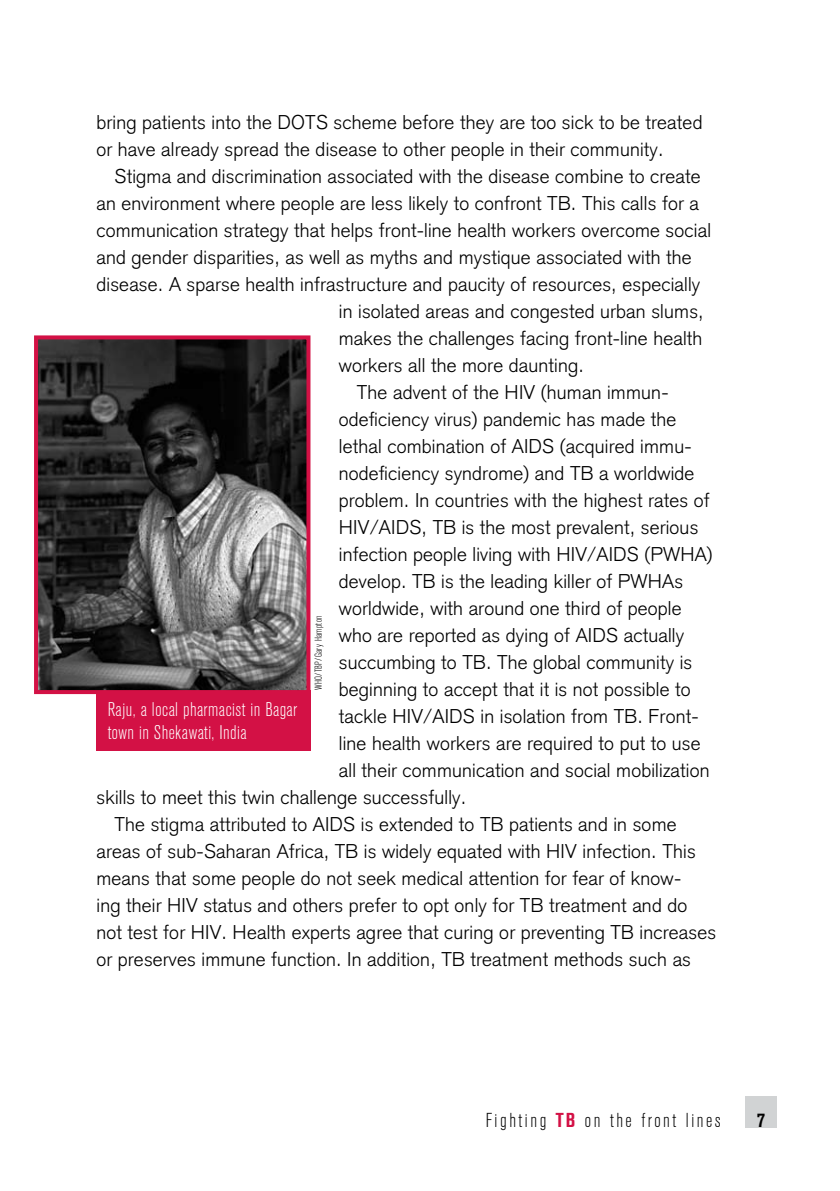
<style>
.page{position:relative;width:840px;height:1191px;background:#fff}
.page>*{position:absolute;margin:0;border:0;box-sizing:border-box;transform-origin:0 0}
.t1{font:300 condensed 20px "Akzidenz Grotesk BE";letter-spacing:.13em;color:#000}
.t2{font:300 19.6px/27px "Akzidenz Grotesk";letter-spacing:.01em;color:#000}
.t3{font:300 condensed 19.6px/23px "Akzidenz Grotesk BE";letter-spacing:.02em;color:#fff}
.t4{font:300 condensed 10px "Akzidenz Grotesk BE";letter-spacing:.025em;color:#000}
.s1{font-weight:700;color:#d31145}
</style>
<div class="page">
<div style="left:745px;top:1096px;width:31px;height:31px;background:#d1d3d4"></div>
<div style="left:96px;top:690px;width:214px;height:60px;background:#d31145"></div>
<img style="left:39px;top:340px;width:266px;height:349px">
<div style="left:34px;top:335px;width:276px;height:359px;border:4px solid #d31145"></div>
<p class="t2" style="left:96px;top:109px;width:607px">bring patients into the DOTS scheme before they are too sick to be treated or have already spread the disease to other people in their community.</p>
<p class="t2" style="left:114px;top:163px;width:587px">Stigma and discrimination associated with the disease combine to create</p>
<p class="t2" style="left:96px;top:190px;width:603px">an environment where people are less likely to confront TB. This calls for a</p>
<p class="t2" style="left:96px;top:217px;width:615px">communication strategy that helps front-line health workers overcome social</p>
<p class="t2" style="left:96px;top:244px;width:596px">and gender disparities, as well as myths and mystique associated with the</p>
<p class="t2" style="left:96px;top:271px;width:605px">disease. A sparse health infrastructure and paucity of resources, especially</p>
<p class="t2" style="left:338px;top:298px;width:366px">in isolated areas and congested urban slums,</p>
<p class="t2" style="left:338px;top:325px;width:365px">makes the challenges facing front-line health</p>
<p class="t2" style="left:338px;top:352px;width:246px">workers all the more daunting.</p>
<p class="t2" style="left:356px;top:379px;width:313px">The advent of the HIV (human immun-</p>
<p class="t2" style="left:338px;top:406px;width:339px">odeficiency virus) pandemic has made the</p>
<p class="t2" style="left:338px;top:433px;width:354px">lethal combination of AIDS (acquired immu-</p>
<p class="t2" style="left:338px;top:460px;width:357px">nodeficiency syndrome) and TB a worldwide</p>
<p class="t2" style="left:338px;top:487px;width:372px">problem. In countries with the highest rates of</p>
<p class="t2" style="left:338px;top:514px;width:361px">HIV/AIDS, TB is the most prevalent, serious</p>
<p class="t2" style="left:338px;top:541px;width:375px">infection people living with HIV/AIDS (PWHA)</p>
<p class="t2" style="left:338px;top:568px;width:345px">develop. TB is the leading killer of PWHAs</p>
<p class="t2" style="left:338px;top:595px;width:344px">worldwide, with around one third of people</p>
<p class="t2" style="left:338px;top:622px;width:346px">who are reported as dying of AIDS actually</p>
<p class="t2" style="left:338px;top:649px;width:354px">succumbing to TB. The global community is</p>
<p class="t2" style="left:338px;top:676px;width:353px">beginning to accept that it is not possible to</p>
<p class="t2" style="left:338px;top:703px;width:361px">tackle HIV/AIDS in isolation from TB. Front-</p>
<p class="t2" style="left:338px;top:730px;width:363px">line health workers are required to put to use</p>
<p class="t2" style="left:338px;top:757px;width:372px">all their communication and social mobilization</p>
<p class="t2" style="left:96px;top:784px;width:371px">skills to meet this twin challenge successfully.</p>
<p class="t2" style="left:114px;top:811px;width:563px">The stigma attributed to AIDS is extended to TB patients and in some</p>
<p class="t2" style="left:96px;top:838px;width:600px">areas of sub-Saharan Africa, TB is widely equated with HIV infection. This</p>
<p class="t2" style="left:96px;top:865px;width:586px">means that some people do not seek medical attention for fear of know-</p>
<p class="t2" style="left:96px;top:892px;width:592px">ing their HIV status and others prefer to opt only for TB treatment and do</p>
<p class="t2" style="left:96px;top:919px;width:620px">not test for HIV. Health experts agree that curing or preventing TB increases</p>
<p class="t2" style="left:96px;top:946px;width:595px">or preserves immune function. In addition, TB treatment methods such as</p>
<p class="t4" style="left:313px;top:690px;width:76px;rotate:-90deg">WHO/TBP/Gary Hampton</p>
<p class="t3" style="left:108px;top:698px;width:191px">Raju, a local pharmacist in Bagar town in Shekawati, India</p>
<p class="t1" style="left:485px;top:1109px;width:236px">Fighting <span class="s1">TB</span> on the front lines</p>
</div>
